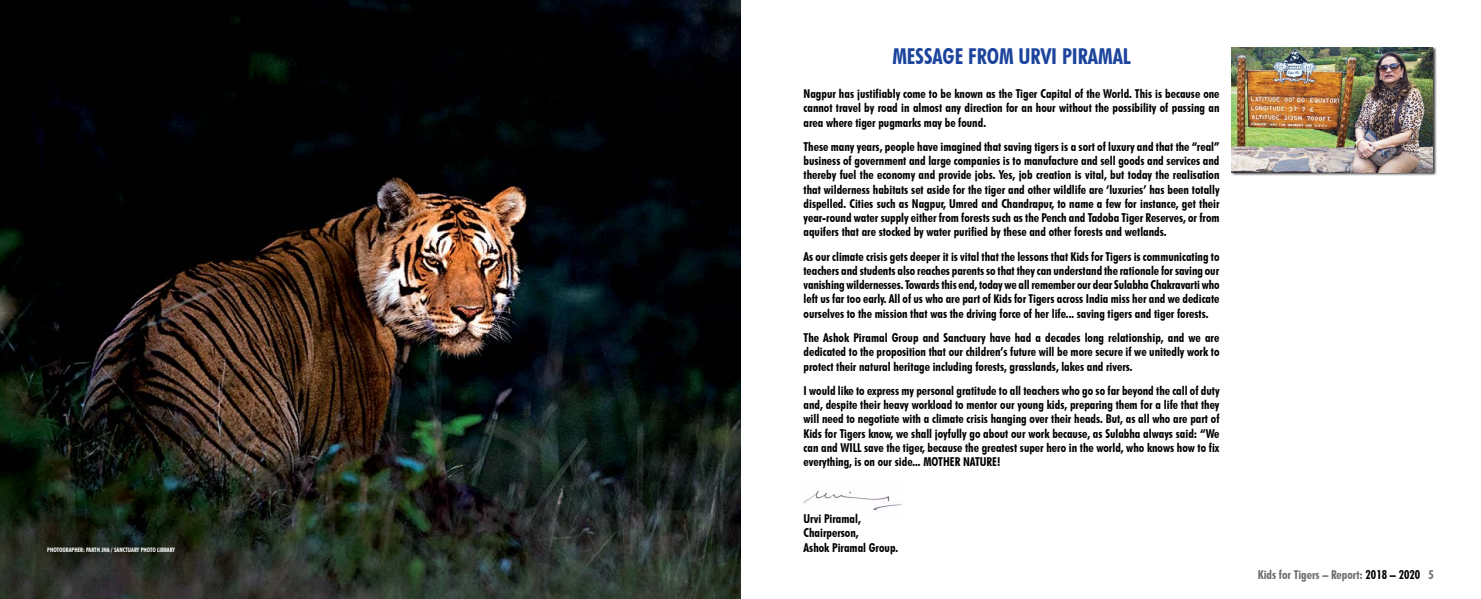
<style>
.page{position:relative;width:1481px;height:599px;background:#fff}
.page>*{position:absolute;margin:0;border:0;box-sizing:border-box;transform-origin:0 0}
.t1{font:700 condensed 21.88px "Futura BT";color:#1c449c}
.t2{font:700 condensed 12.25px/14.3px "Futura BT";color:#000;text-align:justify}
.t3{font:700 condensed 12.25px "Futura BT";color:#6d6e71}
.t4{font:700 condensed 6.12px "Futura BT";color:#fff}
.s1{color:#000}
</style>
<div class="page">
<img style="left:803px;top:491px;width:99px;height:20px">
<img style="left:0;top:0;width:740px;height:598px">
<div style="left:1231px;top:47px;width:205px;height:129px;background:#000;opacity:.75"></div>
<img style="left:1231px;top:47px;width:202px;height:125px">
<h1 class="t1" style="left:892px;top:43px;width:240px">MESSAGE FROM URVI PIRAMAL</h1>
<p class="t2" style="left:803px;top:86px;width:417px">Nagpur has justifiably come to be known as the Tiger Capital of the World. This is because one cannot travel by road in almost any direction for an hour without the possibility of passing an area where tiger pugmarks may be found.</p>
<p class="t2" style="left:803px;top:139px;width:417px">These many years, people have imagined that saving tigers is a sort of luxury and that the “real” business of government and large companies is to manufacture and sell goods and services and thereby fuel the economy and provide jobs. Yes, job creation is vital, but today the realisation that wilderness habitats set aside for the tiger and other wildlife are ‘luxuries’ has been totally dispelled. Cities such as Nagpur, Umred and Chandrapur, to name a few for instance, get their year-round water supply either from forests such as the Pench and Tadoba Tiger Reserves, or from aquifers that are stocked by water purified by these and other forests and wetlands.</p>
<p class="t2" style="left:803px;top:249px;width:417px">As our climate crisis gets deeper it is vital that the lessons that Kids for Tigers is communicating to teachers and students also reaches parents so that they can understand the rationale for saving our vanishing wildernesses. Towards this end, today we all remember our dear Sulabha Chakravarti who left us far too early. All of us who are part of Kids for Tigers across India miss her and we dedicate ourselves to the mission that was the driving force of her life... saving tigers and tiger forests.</p>
<p class="t2" style="left:803px;top:330px;width:417px">The Ashok Piramal Group and Sanctuary have had a decades long relationship, and we are dedicated to the proposition that our children’s future will be more secure if we unitedly work to protect their natural heritage including forests, grasslands, lakes and rivers.</p>
<p class="t2" style="left:803px;top:383px;width:417px">I would like to express my personal gratitude to all teachers who go so far beyond the call of duty and, despite their heavy workload to mentor our young kids, preparing them for a life that they will need to negotiate with a climate crisis hanging over their heads. But, as all who are part of Kids for Tigers know, we shall joyfully go about our work because, as Sulabha always said: “We can and WILL save the tiger, because the greatest super hero in the world, who knows how to fix everything, is on our side... MOTHER NATURE!</p>
<p class="t2" style="left:803px;top:511px;width:59px">Urvi Piramal,<br>Chairperson,</p>
<p class="t4" style="left:47px;top:545px;width:46px">PHOTOGRAPHER: Parth</p>
<p class="t4" style="left:101px;top:545px;width:75px">jha / SANCTUARY PHOTO LIBRARY</p>
<p class="t2" style="left:803px;top:540px;width:96px">Ashok Piramal Group.</p>
<p class="t3" style="left:1257px;top:567px;width:177px">Kids for Tigers – Report: <span class="s1">2018 – 2020</span> 5</p>
</div>
